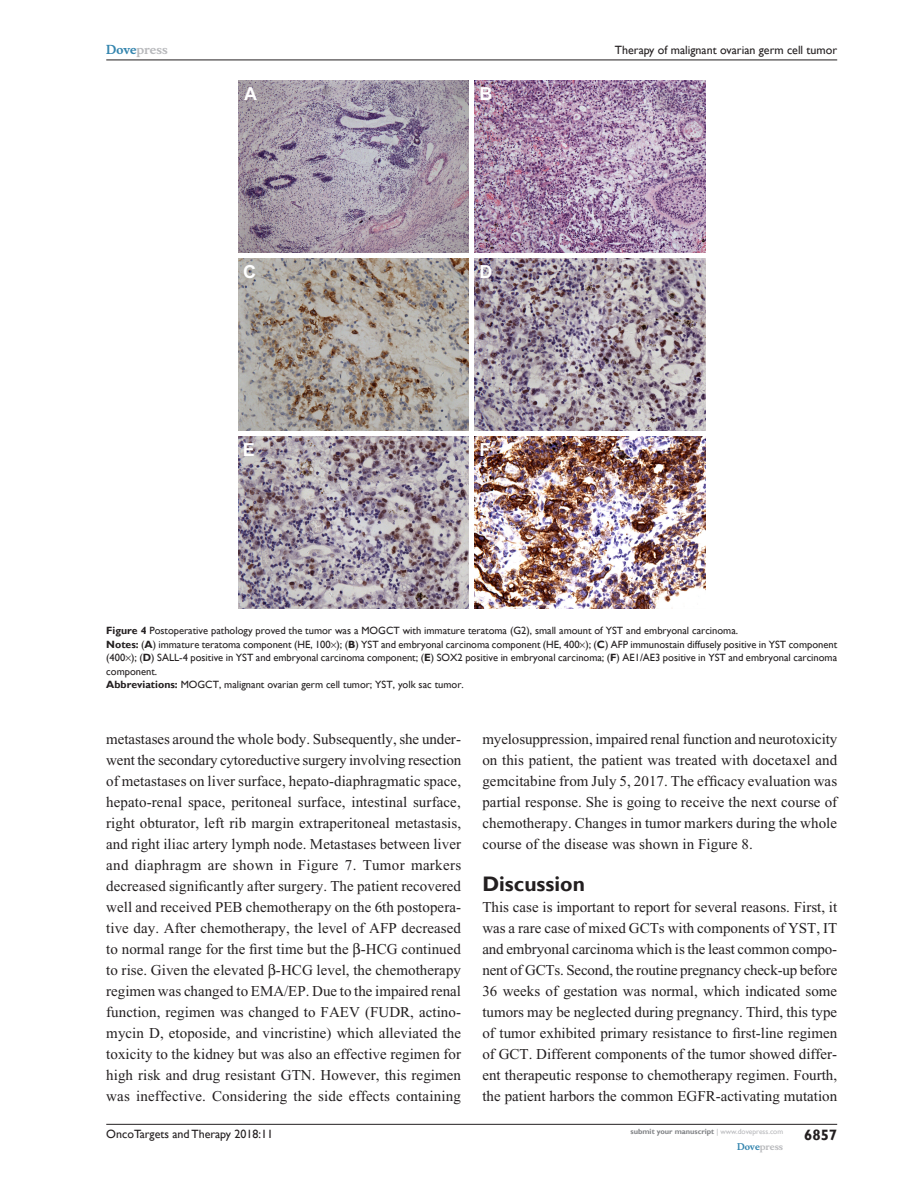
<style>
.page{position:relative;width:918px;height:1188px;background:#fff}
.page>*{position:absolute;margin:0;border:0;box-sizing:border-box;transform-origin:0 0}
.t1{font:700 21px "Gill Sans";color:#231f20}
.t2{font:700 18px "Arial";color:#fff}
.Tx{font:15px/21px "Times New Roman";letter-spacing:.01em;color:#231f20;text-align:justify}
.TxF{font:15px/21px "Times New Roman";color:#231f20;text-align:justify}
.t3{font:700 15px "Gill Sans";color:#231f20}
.t4{font:12px "Gill Sans";color:#231f20}
.t5{font:700 12px "Musee";color:#b8b9bc}
.FigSNRI{font:10.5px/13.5px "Gill Sans";color:#231f20;text-align:justify}
.FigC{font:10.5px "Gill Sans";color:#231f20}
.t6{font:700 9px "Musee";color:#b8b9bc}
.t7{font:700 7.5px "Gill Sans";color:#808285}
.s1{color:#3485ae}
.s2{font-weight:700}
.s3{font-weight:400;color:#b8b9bc}
</style>
<div class="page">
<hr style="left:106px;top:1124px;width:731px;height:1px;background:#231f20">
<hr style="left:106px;top:60px;width:731px;height:1px;background:#231f20">
<img style="left:238px;top:81px;width:231px;height:172px">
<img style="left:475px;top:81px;width:230px;height:172px">
<img style="left:475px;top:259px;width:230px;height:172px">
<img style="left:238px;top:259px;width:231px;height:172px">
<img style="left:238px;top:437px;width:231px;height:172px">
<img style="left:475px;top:437px;width:230px;height:172px">
<p class="t5" style="left:106px;top:43px;width:63px"><span class="s1">Dove</span>press</p>
<p class="t2" style="left:244px;top:81px;width:14px">A</p>
<p class="t2" style="left:243px;top:260px;width:14px">C</p>
<p class="t2" style="left:243px;top:437px;width:14px">E</p>
<p class="t2" style="left:479px;top:81px;width:14px">B</p>
<p class="t2" style="left:479px;top:259px;width:14px">D</p>
<p class="t2" style="left:479px;top:437px;width:12px">F</p>
<p class="t4" style="left:615px;top:43px;width:224px">Therapy of malignant ovarian germ cell tumor</p>
<p class="FigC" style="left:106px;top:625px;width:633px"><span class="s2">Figure 4</span> Postoperative pathology proved the tumor was a MOGCT with immature teratoma (G2), small amount of YST and embryonal carcinoma.</p>
<p class="FigSNRI" style="left:106px;top:638px;width:732px"><span class="s2">Notes:</span> (<span class="s2">A</span>) immature teratoma component (HE, 100 ); (<span class="s2">B</span>) YST and embryonal carcinoma component (HE, 400 ); (<span class="s2">C</span>) AFP immunostain diffusely positive in YST component (400 ); (<span class="s2">D</span>) SALL-4 positive in YST and embryonal carcinoma component; (<span class="s2">E</span>) SOX2 positive in embryonal carcinoma; (<span class="s2">F</span>) AE 1/AE3 positive in YST and embryonal carcinoma component.</p>
<p class="FigSNRI" style="left:106px;top:678px;width:359px"><span class="s2">Abbreviations:</span> MOGCT, malignant ovarian germ cell tumor; YST, yolk sac tumor.</p>
<p class="Tx" style="left:106px;top:728px;width:356px">metastases around the whole body. Subsequently, she under&shy;went the secondary cytoreductive surgery involving resection of metastases on liver surface, hepato-diaphragmatic space, hepato-renal space, peritoneal surface, intestinal surface, right obturator, left rib margin extraperitoneal metastasis, and right iliac artery lymph node. Metastases between liver and diaphragm are shown in Figure 7. Tumor markers decreased significantly after surgery. The patient recovered well and received PEB chemotherapy on the 6th postopera&shy;tive day. After chemotherapy, the level of AFP decreased to normal range for the first time but the -HCG continued to rise. Given the elevated -HCG level, the chemotherapy regimen was changed to EMA/EP. Due to the impaired renal function, regimen was changed to FAEV (FUDR, actino&shy;mycin D, etoposide, and vincristine) which alleviated the toxicity to the kidney but was also an effective regimen for high risk and drug resistant GTN. However, this regimen was ineffective. Considering the side effects containing</p>
<p class="Tx" style="left:482px;top:728px;width:356px">myelosuppression, impaired renal function and neurotoxicity on this patient, the patient was treated with docetaxel and gemcitabine from July 5, 2017. The efficacy evaluation was partial response. She is going to receive the next course of chemotherapy. Changes in tumor markers during the whole course of the disease was shown in Figure 8.</p>
<h1 class="t1" style="left:482px;top:871px;width:104px">Discussion</h1>
<p class="TxF" style="left:482px;top:896px;width:357px">This case is important to report for several reasons. First, it was a rare case of mixed GCTs with components of YST, IT and embryonal carcinoma which is the least common compo&shy;nent of GCTs. Second, the routine pregnancy check-up before 36 weeks of gestation was normal, which indicated some tumors may be neglected during pregnancy. Third, this type of tumor exhibited primary resistance to first-line regimen of GCT. Different components of the tumor showed differ&shy;ent therapeutic response to chemotherapy regimen. Fourth, the patient harbors the common EGFR-activating mutation</p>
<p class="t4" style="left:106px;top:1127px;width:168px">OncoTargets and Therapy 2018:11</p>
<p class="t7" style="left:631px;top:1127px;width:154px">submit your manuscript <span class="s3">| www.dovepress.com</span></p>
<p class="t6" style="left:737px;top:1141px;width:48px"><span class="s1">Dove</span>press</p>
<p class="t3" style="left:804px;top:1126px;width:35px">6857</p>
</div>
